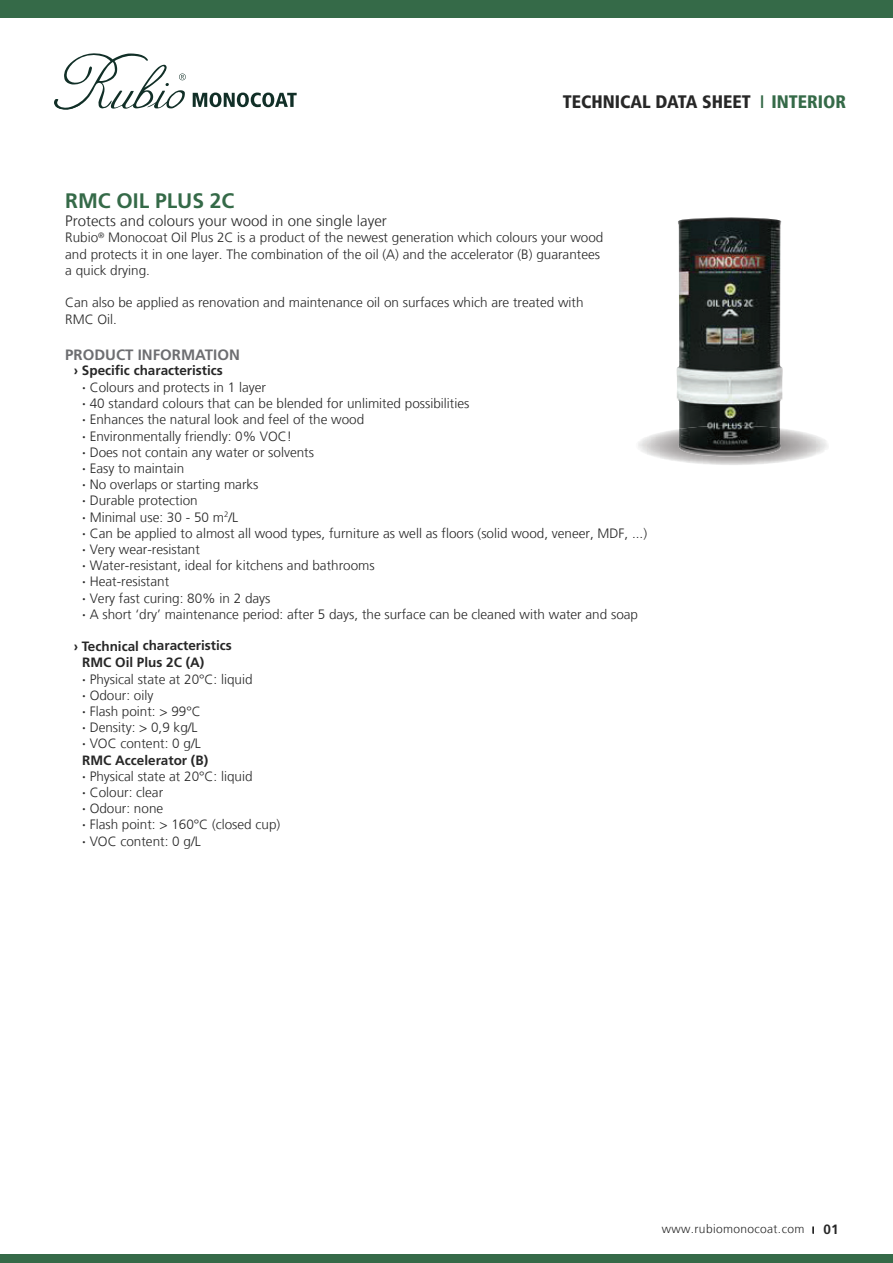
<style>
.page{position:relative;width:893px;height:1263px;background:#fff}
.page>*{position:absolute;margin:0;border:0;box-sizing:border-box;transform-origin:0 0}
.t1{font:700 21px "Frutiger LT Std";color:#356a48}
.t2{font:900 condensed 18px "Frutiger 77";color:#272727}
.t3{font:300 15px "Frutiger LT";color:#272727}
.t4{font:700 15px "Frutiger LT Std";color:#6d6e71}
.t5{font:300 13.5px/16.2px "Frutiger LT";color:#272727}
.t6{font:700 13.5px/17px "Frutiger LT Std";color:#272727}
.t7{font:300 12px "Frutiger LT";letter-spacing:.03em;color:#272727}
.s1{color:#356a48}
.s2{font-family:"Frutiger LT Std";font-weight:700}
.s3{font-family:"Frutiger 65";font-weight:700;font-size:9.15px}
.s4{font-family:"Frutiger LT Std";font-weight:700;font-size:13.5px}
</style>
<div class="page">
<svg style="left:54px;top:53px;width:132px;height:57px"></svg>
<svg style="left:193px;top:92px;width:104px;height:15px"></svg>
<div style="left:0;top:0;width:893px;height:18px;background:#356a48"></div>
<div style="left:0;top:1254px;width:893px;height:9px;background:#356a48"></div>
<img style="left:677px;top:217px;width:106px;height:209px">
<img style="left:678px;top:426px;width:103px;height:30px">
<h2 class="t2" style="left:563px;top:91px;width:285px">TECHNICAL DATA SHEET <span class="s1">I INTERIOR</span></h2>
<h1 class="t1" style="left:65px;top:189px;width:171px">RMC OIL PLUS 2C</h1>
<p class="t3" style="left:65px;top:213px;width:323px">Protects and colours your wood in one single layer</p>
<p class="t5" style="left:65px;top:230px;width:540px">Rubio<sup>®</sup> Monocoat Oil Plus 2C is a product of the newest generation which colours your wood and protects it in one layer. The combination of the oil (A) and the accelerator (B) guarantees a quick drying.</p>
<p class="t5" style="left:65px;top:295px;width:520px">Can also be applied as renovation and maintenance oil on surfaces which are treated with<br>RMC Oil.</p>
<p class="t4" style="left:65px;top:345px;width:176px">PRODUCT INFORMATION</p>
<p class="t6" style="left:74px;top:362px;width:151px">› Specific characteristics</p>
<p class="t5" style="left:82px;top:379px;width:566px"><span class="s2">∙</span> Colours and protects in 1 layer<br><span class="s2">∙</span> 40 standard colours that can be blended for unlimited possibilities<br><span class="s2">∙</span> Enhances the natural look and feel of the wood<br><span class="s2">∙</span> Environmentally friendly: 0% VOC!<br><span class="s2">∙</span> Does not contain any water or solvents<br><span class="s2">∙</span> Easy to maintain<br><span class="s2">∙</span> No overlaps or starting marks<br><span class="s2">∙</span> Durable protection<br><span class="s2">∙</span> Minimal use: 30 - 50 m<sup>2</sup>/L<br><span class="s2">∙</span> Can be applied to almost all wood types, furniture as well as floors (solid wood, veneer, MDF, ...) <span class="s2">∙</span> Very wear-resistant<br><span class="s2">∙</span> Water-resistant, ideal for kitchens and bathrooms<br><span class="s2">∙</span> Heat-resistant<br><span class="s2">∙</span> Very fast curing: 80% in 2 days<br><span class="s2">∙</span> A short ‘dry’ maintenance period: after 5 days, the surface can be cleaned with water and soap</p>
<p class="t6" style="left:82px;top:637px;width:151px;text-indent:-9px">› Technical characteristics<br>RMC Oil Plus 2C (A)</p>
<p class="t5" style="left:82px;top:671px;width:172px"><span class="s2">∙</span> Physical state at 20°C: liquid <span class="s2">∙</span> Odour: oily<br><span class="s2">∙</span> Flash point: &gt; 99°C<br><span class="s2">∙</span> Density: &gt; 0,9 kg/L<br><span class="s2">∙</span> VOC content: 0 g/L</p>
<p class="t6" style="left:82px;top:751px;width:127px">RMC Accelerator (B)</p>
<p class="t5" style="left:82px;top:768px;width:200px"><span class="s2">∙</span> Physical state at 20°C: liquid<br><span class="s2">∙</span> Colour: clear<br><span class="s2">∙</span> Odour: none<br><span class="s2">∙</span> Flash point: &gt; 160°C (closed cup) <span class="s2">∙</span> VOC content: 0 g/L</p>
<p class="t7" style="left:662px;top:1222px;width:178px">www.rubiomonocoat.com <span class="s3">I</span> <span class="s4">01</span></p>
</div>
